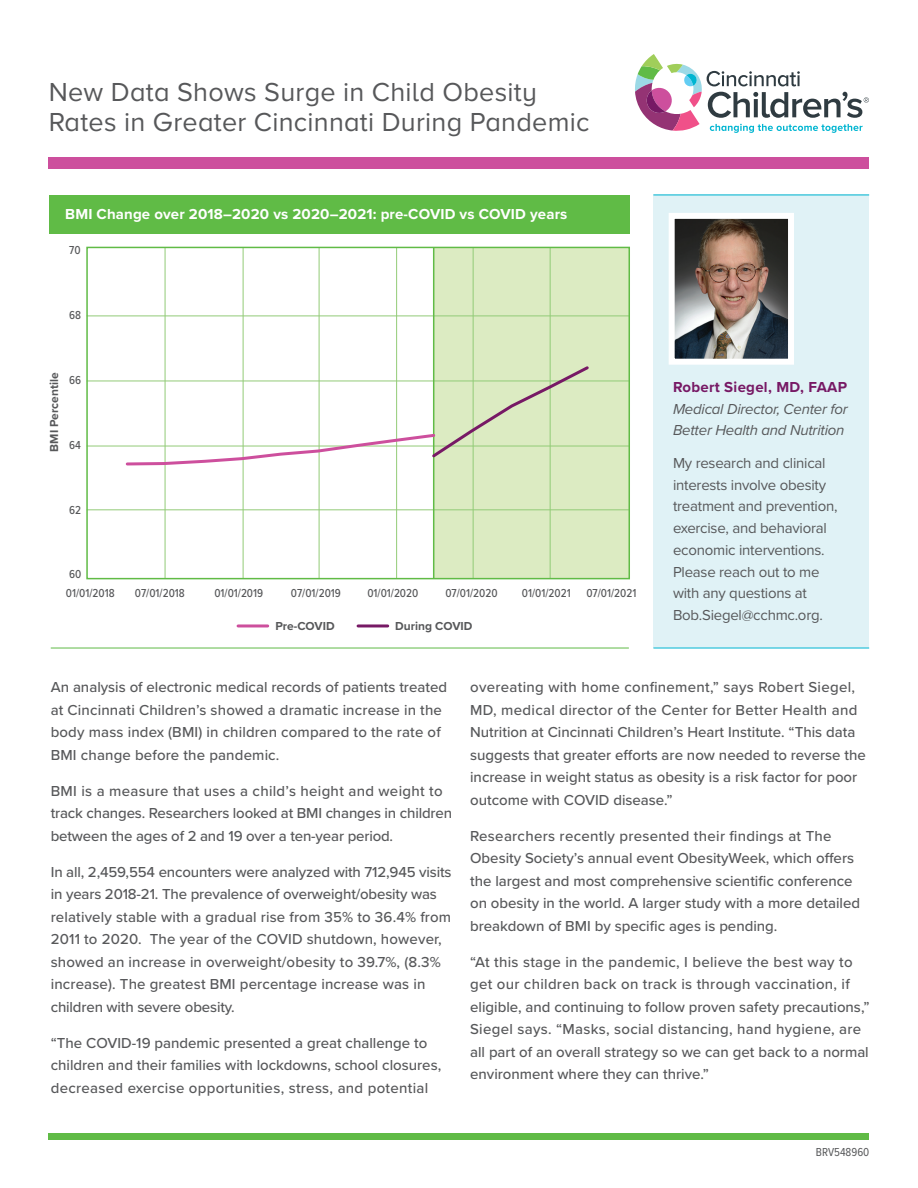
<style>
.page{position:relative;width:918px;height:1188px;background:#fff}
.page>*{position:absolute;margin:0;border:0;box-sizing:border-box;transform-origin:0 0}
.t1{font:27px/30px "Proxima Nova A";letter-spacing:.01em;color:#57585a}
.t2{font:500 15px/22.5px "Proxima Nova";color:#57585a}
.t3{font:15px/21.8px "Proxima Nova";letter-spacing:-.015em;color:#57585a}
.t4{font:700 15px "Proxima Nova";letter-spacing:.01em;color:#fff}
.t5{font:italic 15px/21.8px "Proxima Nova";letter-spacing:-.015em;color:#57585a}
.t6{font:700 15px "Proxima Nova";letter-spacing:.02em;color:#771965}
.t7{font:500 12px "Proxima Nova Cond";color:#57585a}
.t8{font:700 12px "Proxima Nova";color:#57585a}
.t9{font:12px "Proxima Nova Cond";color:#57585a}
</style>
<div class="page">
<div style="left:433px;top:247px;width:196px;height:331px;background:#dcebc2"></div>
<div style="left:653px;top:195px;width:216px;height:453px;background:#e0f2f6"></div>
<svg style="left:635px;top:54px;width:234px;height:79px"></svg>
<div style="left:49px;top:157px;width:820px;height:11px;background:#cd4f9d"></div>
<div style="left:49px;top:1133px;width:820px;height:6px;background:#60bb46"></div>
<div style="left:49px;top:195px;width:581px;height:38px;background:#60bb46"></div>
<hr style="left:87px;top:316px;width:542px;height:1px;background:#92cb77">
<hr style="left:87px;top:381px;width:542px;height:1px;background:#92cb77">
<hr style="left:87px;top:446px;width:542px;height:1px;background:#92cb77">
<hr style="left:51px;top:648px;width:578px;height:1px;background:#60bb46">
<hr style="left:653px;top:648px;width:216px;height:1px;background:#00b5d1">
<hr style="left:653px;top:195px;width:216px;height:1px;background:#00b5d1">
<hr style="left:87px;top:509px;width:542px;height:1px;background:#92cb77">
<hr style="left:473px;top:247px;width:1px;height:332px;background:#92cb77">
<hr style="left:550px;top:247px;width:1px;height:332px;background:#92cb77">
<hr style="left:319px;top:247px;width:1px;height:332px;background:#92cb77">
<hr style="left:433px;top:247px;width:1px;height:332px;background:#60bb46">
<hr style="left:396px;top:247px;width:1px;height:332px;background:#92cb77">
<hr style="left:243px;top:247px;width:1px;height:332px;background:#92cb77">
<hr style="left:165px;top:247px;width:1px;height:332px;background:#92cb77">
<svg style="left:124px;top:364px;width:467px;height:103px"></svg>
<hr style="left:238px;top:624px;width:30px;height:3px;background:#cd4f9d">
<hr style="left:358px;top:624px;width:30px;height:3px;background:#771965">
<div style="left:86px;top:247px;width:544px;height:332px;border:2px solid #60bb46"></div>
<img style="left:676px;top:220px;width:111px;height:138px">
<div style="left:669px;top:213px;width:125px;height:152px;border:6px solid #fff"></div>
<h1 class="t1" style="left:49px;top:75px;width:542px">New Data Shows Surge in Child Obesity<br>Rates in Greater Cincinnati During Pandemic</h1>
<p class="t4" style="left:65px;top:202px;width:504px">BMI Change over 2018–2020 vs 2020–2021: pre-COVID vs COVID years</p>
<p class="t7" style="left:69px;top:242px;width:13px">70</p>
<p class="t7" style="left:69px;top:306px;width:13px">68</p>
<p class="t8" style="left:45px;top:452px;width:81px;rotate:-90deg">BMI Percentile</p>
<p class="t7" style="left:69px;top:371px;width:14px">66</p>
<p class="t7" style="left:69px;top:436px;width:13px">64</p>
<p class="t7" style="left:69px;top:501px;width:13px">62</p>
<p class="t7" style="left:69px;top:566px;width:14px">60</p>
<p class="t7" style="left:66px;top:584px;width:50px">01/01/2018</p>
<p class="t7" style="left:135px;top:584px;width:52px">07/01/2018</p>
<p class="t7" style="left:214px;top:584px;width:50px">01/01/2019</p>
<p class="t7" style="left:367px;top:584px;width:53px">01/01/2020</p>
<p class="t8" style="left:275px;top:617px;width:61px">Pre-COVID</p>
<p class="t8" style="left:395px;top:617px;width:79px">During COVID</p>
<p class="t7" style="left:291px;top:584px;width:52px">07/01/2019</p>
<p class="t7" style="left:445px;top:584px;width:54px">07/01/2020</p>
<p class="t7" style="left:522px;top:584px;width:50px">01/01/2021</p>
<p class="t7" style="left:586px;top:584px;width:52px">07/01/2021</p>
<p class="t6" style="left:673px;top:376px;width:176px">Robert Siegel, MD, FAAP</p>
<p class="t5" style="left:673px;top:397px;width:176px">Medical Director, Center for<br>Better Health and Nutrition</p>
<p class="t3" style="left:673px;top:451px;width:166px">My research and clinical interests involve obesity treatment and prevention, exercise, and behavioral economic interventions.<br>Please reach out to me with any questions at<br>Bob.Siegel@cchmc.org.</p>
<p class="t2" style="left:51px;top:676px;width:398px">An analysis of electronic medical records of patients treated at Cincinnati Children’s showed a dramatic increase in the body mass index (BMI) in children compared to the rate of BMI change before the pandemic.</p>
<p class="t2" style="left:51px;top:779px;width:403px">BMI is a measure that uses a child’s height and weight to track changes. Researchers looked at BMI changes in children between the ages of 2 and 19 over a ten-year period.</p>
<p class="t2" style="left:51px;top:860px;width:402px">In all, 2,459,554 encounters were analyzed with 712,945 visits in years 2018-21. The prevalence of overweight/obesity was relatively stable with a gradual rise from 35% to 36.4% from 2011 to 2020. The year of the COVID shutdown, however, showed an increase in overweight/obesity to 39.7%, (8.3% increase). The greatest BMI percentage increase was in children with severe obesity.</p>
<p class="t2" style="left:51px;top:1031px;width:392px">“The COVID-19 pandemic presented a great challenge to children and their families with lockdowns, school closures, decreased exercise opportunities, stress, and potential</p>
<p class="t2" style="left:470px;top:676px;width:397px">overeating with home confinement,” says Robert Siegel, MD, medical director of the Center for Better Health and Nutrition at Cincinnati Children’s Heart Institute. “This data suggests that greater efforts are now needed to reverse the increase in weight status as obesity is a risk factor for poor outcome with COVID disease.”</p>
<p class="t2" style="left:470px;top:824px;width:392px">Researchers recently presented their findings at The Obesity Society’s annual event ObesityWeek, which offers the largest and most comprehensive scientific conference on obesity in the world. A larger study with a more detailed breakdown of BMI by specific ages is pending.</p>
<p class="t2" style="left:470px;top:950px;width:401px">“At this stage in the pandemic, I believe the best way to get our children back on track is through vaccination, if eligible, and continuing to follow proven safety precautions,” Siegel says. “Masks, social distancing, hand hygiene, are all part of an overall strategy so we can get back to a normal environment where they can thrive.”</p>
<p class="t9" style="left:816px;top:1143px;width:55px">BRV548960</p>
</div>
